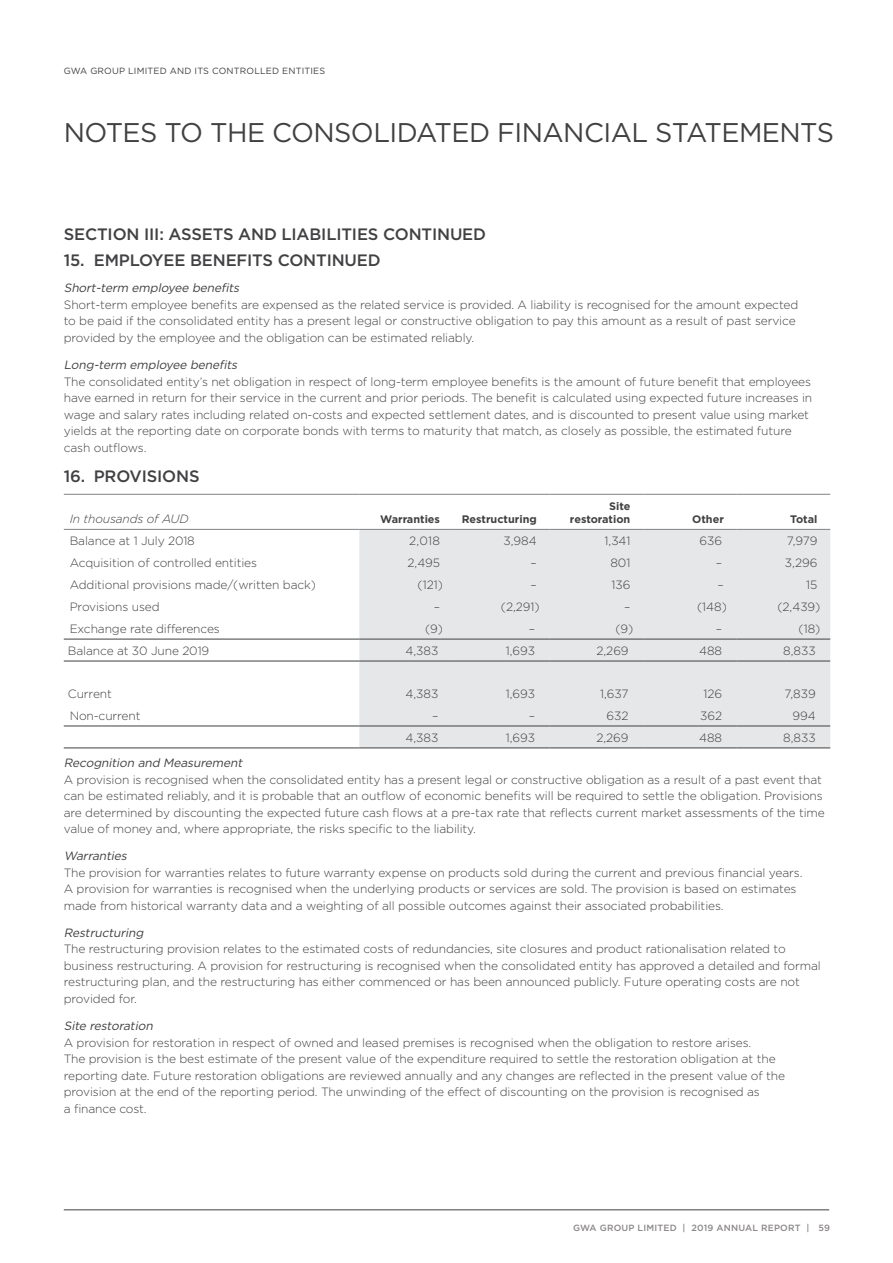
<style>
.page{position:relative;width:893px;height:1263px;background:#fff}
.page>*{position:absolute;margin:0;border:0;box-sizing:border-box;transform-origin:0 0}
.t1{font:27px "Gotham";letter-spacing:-.02em;color:#414042}
.t2{font:500 16.5px "Gotham";letter-spacing:-.01em;color:#414042}
.t3{font:300 12px/16.5px "Gotham";letter-spacing:-.01em;color:#414042}
.t4{font:italic 12px "Gotham";color:#414042}
.t5{font:italic 300 12px "Gotham";letter-spacing:-.01em;color:#414042}
.t6{font:700 10.8px/13px "Gotham";color:#414042;text-align:right}
.t7{font:9px "Gotham";letter-spacing:.02em;color:#414042}
.t8{font:500 9px "Gotham";letter-spacing:.02em;color:#8b878a}
</style>
<div class="page">
<hr style="left:64px;top:1209px;width:765px;height:1px;background:#414042">
<div style="left:359px;top:530px;width:471px;height:218px;background:#e6e7e8"></div>
<hr style="left:64px;top:639px;width:295px;height:1px;background:#414042">
<hr style="left:359px;top:639px;width:94px;height:1px;background:#414042">
<hr style="left:453px;top:639px;width:97px;height:1px;background:#414042">
<hr style="left:550px;top:639px;width:93px;height:1px;background:#414042">
<hr style="left:643px;top:639px;width:94px;height:1px;background:#414042">
<hr style="left:737px;top:639px;width:93px;height:1px;background:#414042">
<hr style="left:64px;top:661px;width:295px;height:1px;background:#414042">
<hr style="left:359px;top:661px;width:94px;height:1px;background:#414042">
<hr style="left:453px;top:661px;width:97px;height:1px;background:#414042">
<hr style="left:550px;top:661px;width:93px;height:1px;background:#414042">
<hr style="left:643px;top:661px;width:94px;height:1px;background:#414042">
<hr style="left:737px;top:661px;width:93px;height:1px;background:#414042">
<hr style="left:64px;top:726px;width:295px;height:1px;background:#414042">
<hr style="left:64px;top:748px;width:295px;height:1px;background:#414042">
<hr style="left:359px;top:726px;width:94px;height:1px;background:#414042">
<hr style="left:453px;top:726px;width:97px;height:1px;background:#414042">
<hr style="left:550px;top:726px;width:93px;height:1px;background:#414042">
<hr style="left:643px;top:726px;width:94px;height:1px;background:#414042">
<hr style="left:359px;top:748px;width:94px;height:1px;background:#414042">
<hr style="left:453px;top:748px;width:97px;height:1px;background:#414042">
<hr style="left:550px;top:748px;width:93px;height:1px;background:#414042">
<hr style="left:643px;top:748px;width:94px;height:1px;background:#414042">
<hr style="left:737px;top:726px;width:93px;height:1px;background:#414042">
<hr style="left:737px;top:748px;width:93px;height:1px;background:#414042">
<hr style="left:64px;top:494px;width:295px;height:1px;background:#808285">
<hr style="left:64px;top:529px;width:295px;height:1px;background:#808285">
<hr style="left:359px;top:494px;width:94px;height:1px;background:#808285">
<hr style="left:550px;top:494px;width:93px;height:1px;background:#808285">
<hr style="left:643px;top:494px;width:94px;height:1px;background:#808285">
<hr style="left:359px;top:529px;width:94px;height:1px;background:#808285">
<hr style="left:550px;top:529px;width:93px;height:1px;background:#808285">
<hr style="left:643px;top:529px;width:94px;height:1px;background:#808285">
<hr style="left:737px;top:494px;width:93px;height:1px;background:#808285">
<hr style="left:737px;top:529px;width:93px;height:1px;background:#808285">
<hr style="left:453px;top:494px;width:97px;height:1px;background:#808285">
<hr style="left:453px;top:529px;width:97px;height:1px;background:#808285">
<p class="t7" style="left:64px;top:65px;width:263px">GWA GROUP LIMITED AND ITS CONTROLLED ENTITIES</p>
<h1 class="t1" style="left:64px;top:116px;width:772px">NOTES TO THE CONSOLIDATED FINANCIAL STATEMENTS</h1>
<h2 class="t2" style="left:64px;top:223px;width:424px">SECTION III: ASSETS AND LIABILITIES CONTINUED</h2>
<h2 class="t2" style="left:64px;top:249px;width:318px">15. EMPLOYEE BENEFITS CONTINUED</h2>
<p class="t4" style="left:64px;top:280px;width:180px">Short-term employee benefits</p>
<p class="t3" style="left:64px;top:296px;width:736px">Short-term employee benefits are expensed as the related service is provided. A liability is recognised for the amount expected to be paid if the consolidated entity has a present legal or constructive obligation to pay this amount as a result of past service provided by the employee and the obligation can be estimated reliably.</p>
<p class="t4" style="left:64px;top:357px;width:178px">Long-term employee benefits</p>
<p class="t3" style="left:64px;top:373px;width:750px">The consolidated entity’s net obligation in respect of long-term employee benefits is the amount of future benefit that employees have earned in return for their service in the current and prior periods. The benefit is calculated using expected future increases in wage and salary rates including related on-costs and expected settlement dates, and is discounted to present value using market yields at the reporting date on corporate bonds with terms to maturity that match, as closely as possible, the estimated future cash outflows.</p>
<h2 class="t2" style="left:64px;top:465px;width:137px">16. PROVISIONS</h2>
<p class="t5" style="left:70px;top:512px;width:120px">In thousands of AUD</p>
<p class="t6" style="left:380px;top:513px;width:61px">Warranties</p>
<p class="t6" style="left:462px;top:513px;width:77px">Restructuring</p>
<p class="t6" style="left:570px;top:500px;width:62px">Site restoration</p>
<p class="t6" style="left:692px;top:513px;width:33px">Other</p>
<p class="t6" style="left:790px;top:513px;width:29px">Total</p>
<p class="t3" style="left:70px;top:532px;width:127px">Balance at 1 July 2018</p>
<p class="t3" style="left:409px;top:532px;width:33px">2,018</p>
<p class="t3" style="left:503px;top:532px;width:35px">3,984</p>
<p class="t3" style="left:605px;top:532px;width:27px">1,341</p>
<p class="t3" style="left:700px;top:532px;width:24px">636</p>
<p class="t3" style="left:787px;top:532px;width:32px">7,979</p>
<p class="t3" style="left:70px;top:554px;width:189px">Acquisition of controlled entities</p>
<p class="t3" style="left:407px;top:554px;width:34px">2,495</p>
<p class="t3" style="left:530px;top:554px;width:8px">–</p>
<p class="t3" style="left:610px;top:554px;width:22px">801</p>
<p class="t3" style="left:716px;top:554px;width:8px">–</p>
<p class="t3" style="left:785px;top:554px;width:34px">3,296</p>
<p class="t3" style="left:70px;top:576px;width:248px">Additional provisions made/(written back)</p>
<p class="t3" style="left:418px;top:576px;width:27px">(121)</p>
<p class="t3" style="left:530px;top:576px;width:8px">–</p>
<p class="t3" style="left:611px;top:576px;width:21px">136</p>
<p class="t3" style="left:718px;top:576px;width:8px">–</p>
<p class="t3" style="left:806px;top:576px;width:13px">15</p>
<p class="t3" style="left:70px;top:598px;width:91px">Provisions used</p>
<p class="t3" style="left:434px;top:598px;width:8px">–</p>
<p class="t3" style="left:501px;top:598px;width:40px">(2,291)</p>
<p class="t3" style="left:624px;top:598px;width:8px">–</p>
<p class="t3" style="left:697px;top:598px;width:31px">(148)</p>
<p class="t3" style="left:777px;top:598px;width:45px">(2,439)</p>
<p class="t3" style="left:70px;top:620px;width:152px">Exchange rate differences</p>
<p class="t3" style="left:425px;top:620px;width:20px">(9)</p>
<p class="t3" style="left:529px;top:620px;width:8px">–</p>
<p class="t3" style="left:615px;top:620px;width:20px">(9)</p>
<p class="t3" style="left:716px;top:620px;width:8px">–</p>
<p class="t3" style="left:798px;top:620px;width:23px">(18)</p>
<p class="t3" style="left:68px;top:642px;width:143px">Balance at 30 June 2019</p>
<p class="t3" style="left:405px;top:642px;width:34px">4,383</p>
<p class="t3" style="left:506px;top:642px;width:31px">1,693</p>
<p class="t3" style="left:596px;top:642px;width:34px">2,269</p>
<p class="t3" style="left:699px;top:642px;width:25px">488</p>
<p class="t3" style="left:783px;top:642px;width:34px">8,833</p>
<p class="t3" style="left:68px;top:685px;width:45px">Current</p>
<p class="t3" style="left:405px;top:685px;width:34px">4,383</p>
<p class="t3" style="left:506px;top:685px;width:31px">1,693</p>
<p class="t3" style="left:600px;top:685px;width:30px">1,637</p>
<p class="t3" style="left:703px;top:685px;width:20px">126</p>
<p class="t3" style="left:785px;top:685px;width:33px">7,839</p>
<p class="t3" style="left:70px;top:707px;width:72px">Non-current</p>
<p class="t3" style="left:432px;top:707px;width:8px">–</p>
<p class="t3" style="left:529px;top:707px;width:8px">–</p>
<p class="t3" style="left:607px;top:707px;width:23px">632</p>
<p class="t3" style="left:700px;top:707px;width:24px">362</p>
<p class="t3" style="left:792px;top:707px;width:25px">994</p>
<p class="t3" style="left:405px;top:729px;width:34px">4,383</p>
<p class="t3" style="left:506px;top:729px;width:31px">1,693</p>
<p class="t3" style="left:596px;top:729px;width:34px">2,269</p>
<p class="t3" style="left:699px;top:729px;width:25px">488</p>
<p class="t3" style="left:783px;top:729px;width:34px">8,833</p>
<p class="t4" style="left:64px;top:755px;width:183px">Recognition and Measurement</p>
<p class="t3" style="left:64px;top:771px;width:763px">A provision is recognised when the consolidated entity has a present legal or constructive obligation as a result of a past event that can be estimated reliably, and it is probable that an outflow of economic benefits will be required to settle the obligation. Provisions are determined by discounting the expected future cash flows at a pre-tax rate that reflects current market assessments of the time value of money and, where appropriate, the risks specific to the liability.</p>
<p class="t4" style="left:64px;top:848px;width:68px">Warranties</p>
<p class="t3" style="left:64px;top:864px;width:740px">The provision for warranties relates to future warranty expense on products sold during the current and previous financial years.<br>A provision for warranties is recognised when the underlying products or services are sold. The provision is based on estimates made from historical warranty data and a weighting of all possible outcomes against their associated probabilities.</p>
<p class="t4" style="left:64px;top:925px;width:84px">Restructuring</p>
<p class="t3" style="left:64px;top:941px;width:759px">The restructuring provision relates to the estimated costs of redundancies, site closures and product rationalisation related to business restructuring. A provision for restructuring is recognised when the consolidated entity has approved a detailed and formal restructuring plan, and the restructuring has either commenced or has been announced publicly. Future operating costs are not provided for.</p>
<p class="t4" style="left:64px;top:1018px;width:93px">Site restoration</p>
<p class="t3" style="left:64px;top:1034px;width:723px">A provision for restoration in respect of owned and leased premises is recognised when the obligation to restore arises.<br>The provision is the best estimate of the present value of the expenditure required to settle the restoration obligation at the reporting date. Future restoration obligations are reviewed annually and any changes are reflected in the present value of the provision at the end of the reporting period. The unwinding of the effect of discounting on the provision is recognised as<br>a finance cost.</p>
<p class="t8" style="left:573px;top:1222px;width:258px">GWA GROUP LIMITED | 2019 ANNUAL REPORT | 59</p>
</div>
